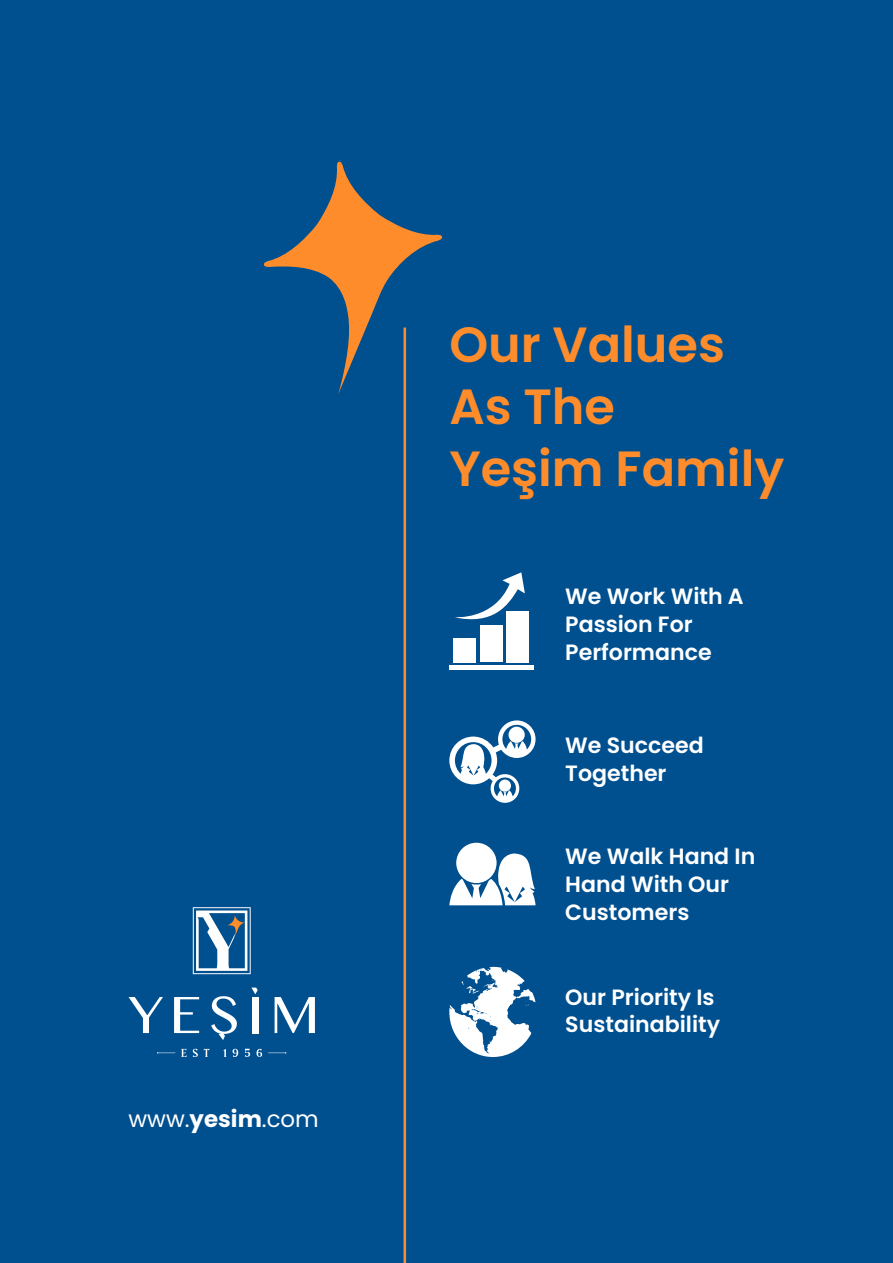
<style>
.page{position:relative;width:893px;height:1263px;background:#005090}
.page>*{position:absolute;margin:0;border:0;box-sizing:border-box;transform-origin:0 0}
.t1{font:600 49.35px/62.1px "Poppins";color:#ff8c2b}
.t2{font:22.95px "Poppins";color:#fff}
.t3{font:600 22.05px/27.8px "Poppins";color:#fff}
.s1{font-weight:700}
</style>
<div class="page">
<hr style="left:403px;top:328px;width:3px;height:935px;background:#ff8c2b">
<svg style="left:129px;top:997px;width:34px;height:36px"></svg>
<svg style="left:174px;top:997px;width:25px;height:36px"></svg>
<svg style="left:211px;top:996px;width:26px;height:44px"></svg>
<svg style="left:275px;top:997px;width:40px;height:36px"></svg>
<div style="left:253px;top:997px;width:6px;height:36px;background:#fff"></div>
<svg style="left:251px;top:987px;width:7px;height:7px"></svg>
<svg style="left:181px;top:1049px;width:6px;height:8px"></svg>
<svg style="left:193px;top:1049px;width:17px;height:8px"></svg>
<svg style="left:223px;top:1049px;width:4px;height:8px"></svg>
<svg style="left:233px;top:1049px;width:5px;height:8px"></svg>
<svg style="left:268px;top:1052px;width:18px;height:2px"></svg>
<svg style="left:157px;top:1052px;width:18px;height:2px"></svg>
<svg style="left:193px;top:907px;width:58px;height:67px"></svg>
<svg style="left:245px;top:1049px;width:5px;height:8px"></svg>
<svg style="left:257px;top:1049px;width:5px;height:8px"></svg>
<svg style="left:263px;top:161px;width:179px;height:233px"></svg>
<div style="left:506px;top:611px;width:22px;height:51px;background:#fff"></div>
<div style="left:480px;top:626px;width:22px;height:36px;background:#fff"></div>
<div style="left:454px;top:638px;width:22px;height:24px;background:#fff"></div>
<svg style="left:455px;top:572px;width:70px;height:54px"></svg>
<hr style="left:449px;top:666px;width:84px;height:4px;background:#fff">
<svg style="left:449px;top:720px;width:87px;height:83px"></svg>
<div style="left:499px;top:779px;width:12px;height:13px;background:#fff;border-radius:50%"></div>
<div style="left:456px;top:843px;width:41px;height:40px;background:#fff;border-radius:50%"></div>
<svg style="left:449px;top:853px;width:87px;height:52px"></svg>
<svg style="left:449px;top:967px;width:87px;height:90px"></svg>
<p class="t2" style="left:129px;top:1105px;width:192px">www.<span class="s1">yesim</span>.com</p>
<h1 class="t1" style="left:449px;top:313px;width:336px">Our Values<br>As The<br>Yeşim Family</h1>
<p class="t3" style="left:565px;top:582px;width:180px">We Work With A<br>Passion For<br>Performance</p>
<p class="t3" style="left:565px;top:731px;width:140px">We Succeed<br>Together</p>
<p class="t3" style="left:565px;top:843px;width:192px">We Walk Hand In<br>Hand With Our<br>Customers</p>
<p class="t3" style="left:565px;top:983px;width:156px">Our Priority Is<br>Sustainability</p>
</div>
